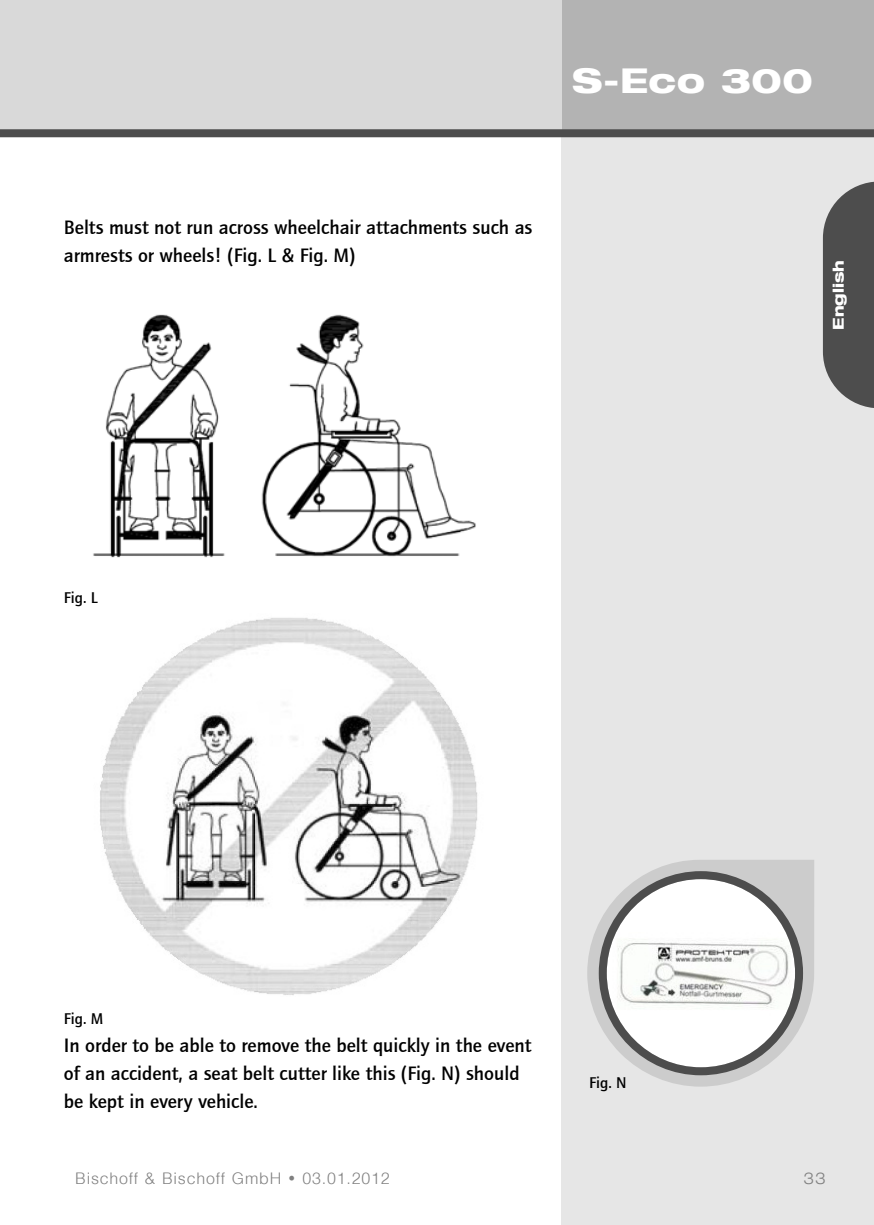
<style>
.page{position:relative;width:874px;height:1225px;background:#fff}
.page>*{position:absolute;margin:0;border:0;box-sizing:border-box;transform-origin:0 0}
.t1{font:italic 800 expanded 34.2px "Helvetica Neue";letter-spacing:.02em;color:#fff}
.t2{font:500 20px/28px "Quay Sans";color:#000}
.t3{font:300 16px "Helvetica";letter-spacing:.05em;color:#808080}
.t4{font:500 16px "Quay Sans";color:#000}
.t5{font:300 16px "Helve Neu Lig Ext";color:#808080}
.t6{font:800 expanded 15px "Helvetica Neue";color:#fff}
</style>
<div class="page">
<div style="left:561px;top:133px;width:312px;height:1092px;background:#e6e6e6"></div>
<div style="left:561px;top:0;width:312px;height:133px;background:#b3b3b3"></div>
<svg style="left:822px;top:182px;width:51px;height:226px;background:#616161"></svg>
<div style="left:0;top:0;width:561px;height:133px;background:#d9d9d9"></div>
<div style="left:0;top:129px;width:873px;height:8px;background:#4d4d4d"></div>
<svg style="left:587px;top:860px;width:226px;height:226px"></svg>
<svg style="left:598px;top:871px;width:204px;height:204px;background:#dadad9"></svg>
<img style="left:93px;top:314px;width:383px;height:244px">
<img style="left:100px;top:618px;width:378px;height:377px">
<h1 class="t1" style="left:571px;top:68px;width:242px">S-Eco 300</h1>
<p class="t2" style="left:64px;top:215px;width:470px">Belts must not run across wheelchair attachments such as armrests or wheels! (Fig. L &amp; Fig. M)</p>
<p class="t6" style="left:832px;top:329px;width:71px;rotate:-90deg">English</p>
<p class="t4" style="left:64px;top:591px;width:35px">Fig. L</p>
<p class="t4" style="left:64px;top:1011px;width:41px">Fig. M</p>
<p class="t2" style="left:64px;top:1032px;width:469px">In order to be able to remove the belt quickly in the event of an accident, a seat belt cutter like this (Fig. N) should be kept in every vehicle.</p>
<p class="t4" style="left:589px;top:1076px;width:39px">Fig. N</p>
<p class="t3" style="left:75px;top:1171px;width:316px">Bischoff &amp; Bischoff GmbH • 03.01.2012</p>
<p class="t5" style="left:803px;top:1172px;width:24px">33</p>
</div>
